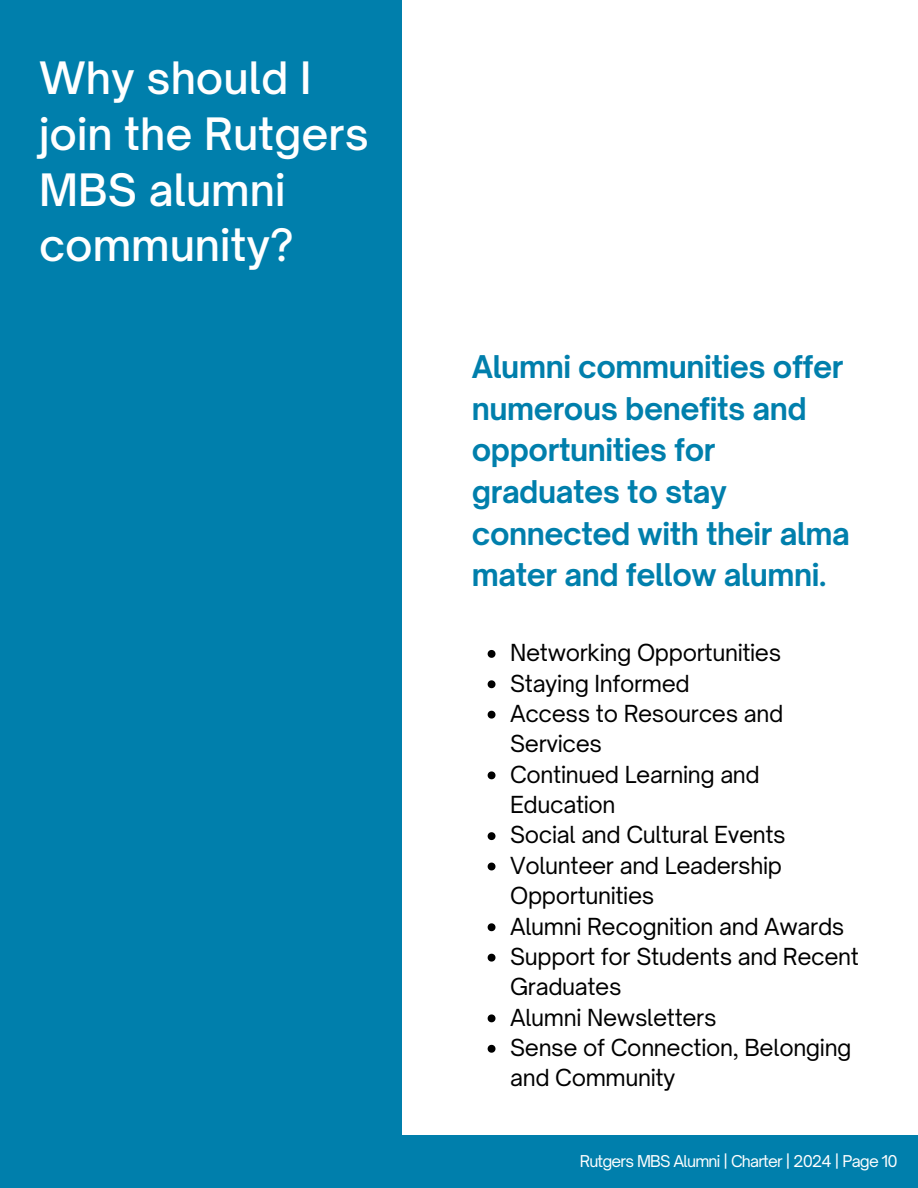
<style>
.page{position:relative;width:918px;height:1188px;background:#fff}
.page>*{position:absolute;margin:0;border:0;box-sizing:border-box;transform-origin:0 0}
.t1{font:500 42.75px/55.9px "Open Sauce One";color:#fff}
.t2{font:700 30px/41.7px "Open Sauce One";letter-spacing:-.015em;color:#007fac}
.t3{font:22.5px/30.3px "Open Sauce One";letter-spacing:-.015em;color:#000}
.t4{font:15.6px "Open Sauce One";letter-spacing:-.05em;color:#fff}
</style>
<div class="page">
<div style="left:0;top:0;width:402px;height:1162px;background:#007fac"></div>
<div style="left:0;top:1136px;width:918px;height:52px;background:#007fac"></div>
<svg style="left:488px;top:650px;width:8px;height:8px"></svg>
<svg style="left:488px;top:680px;width:8px;height:8px"></svg>
<svg style="left:488px;top:711px;width:8px;height:8px"></svg>
<svg style="left:488px;top:771px;width:8px;height:8px"></svg>
<svg style="left:488px;top:832px;width:8px;height:8px"></svg>
<svg style="left:488px;top:863px;width:8px;height:7px"></svg>
<svg style="left:488px;top:923px;width:8px;height:8px"></svg>
<svg style="left:488px;top:954px;width:8px;height:8px"></svg>
<svg style="left:488px;top:1014px;width:8px;height:8px"></svg>
<svg style="left:488px;top:1045px;width:8px;height:8px"></svg>
<h1 class="t1" style="left:39px;top:49px;width:331px">Why should I join the Rutgers<br>MBS alumni community?</h1>
<p class="t2" style="left:472px;top:346px;width:380px">Alumni communities offer numerous benefits and opportunities for graduates to stay connected with their alma mater and fellow alumni.</p>
<p class="t3" style="left:510px;top:637px;width:273px">Networking Opportunities</p>
<p class="t3" style="left:510px;top:668px;width:181px">Staying Informed</p>
<p class="t3" style="left:510px;top:698px;width:275px">Access to Resources and<br>Services</p>
<p class="t3" style="left:510px;top:759px;width:251px">Continued Learning and<br>Education</p>
<p class="t3" style="left:510px;top:820px;width:277px">Social and Cultural Events</p>
<p class="t3" style="left:510px;top:850px;width:274px">Volunteer and Leadership<br>Opportunities</p>
<p class="t3" style="left:510px;top:911px;width:336px">Alumni Recognition and Awards</p>
<p class="t3" style="left:510px;top:941px;width:350px">Support for Students and Recent<br>Graduates</p>
<p class="t3" style="left:510px;top:1002px;width:208px">Alumni Newsletters</p>
<p class="t3" style="left:510px;top:1032px;width:343px">Sense of Connection, Belonging and Community</p>
<h2 class="t4" style="left:580px;top:1151px;width:320px">Rutgers MBS Alumni | Charter | 2024 | Page 10</h2>
</div>
